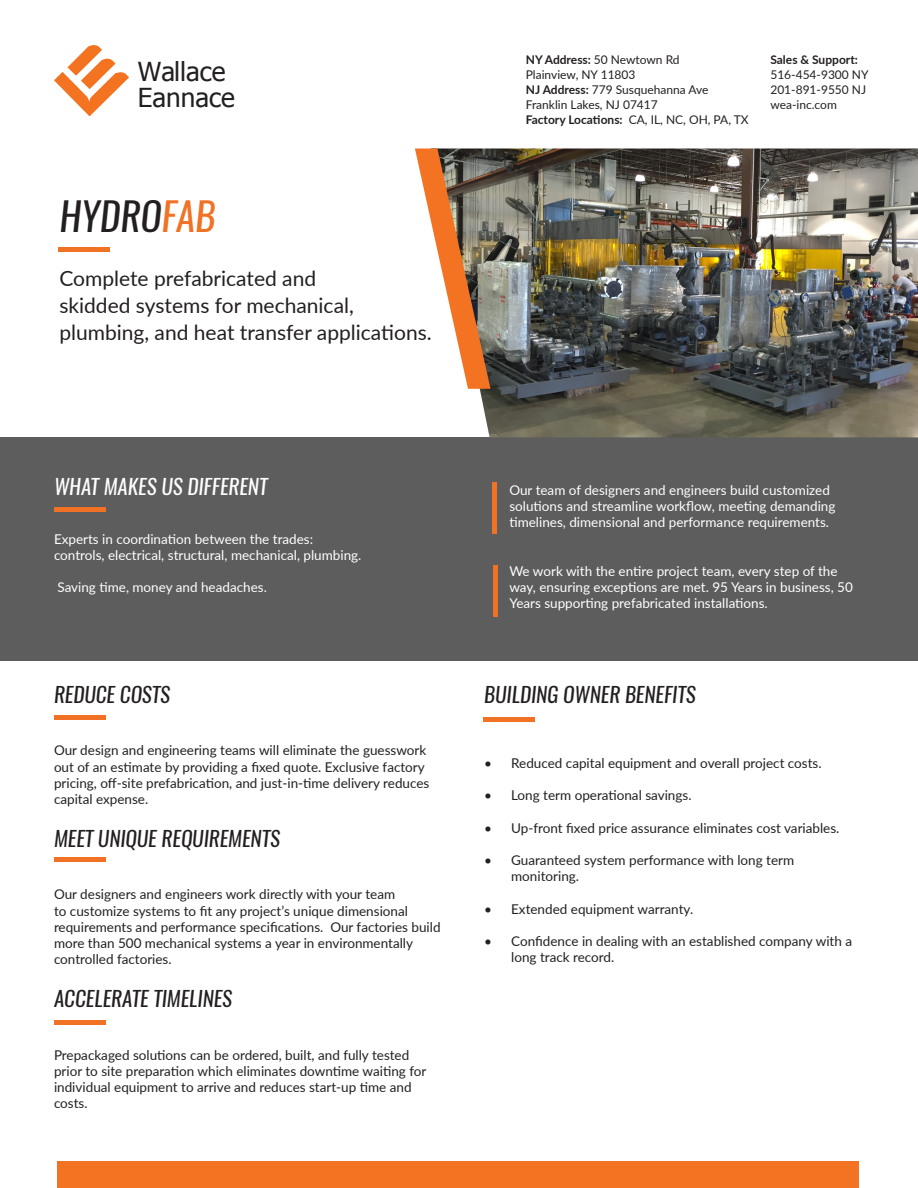
<style>
.page{position:relative;width:918px;height:1188px;background:#fff}
.page>*{position:absolute;margin:0;border:0;box-sizing:border-box;transform-origin:0 0}
.t1{font:italic 39px "Oswald";color:#231f20}
.t2{font:26.1px/26.4px "Tahoma";color:#231f20}
.t3{font:21px/27px "Lato";color:#231f20}
.t4{font:italic 21px "Oswald";color:#231f20}
.t5{font:italic 21px "Oswald";color:#fff}
.t6{font:13.5px/16.2px "Lato";color:#231f20}
.t7{font:13.5px/16.2px "Lato";color:#fff}
.t8{font:12px "Lato";color:#231f20}
.t9{font:700 12px "Lato";color:#231f20}
.s1{color:#f17224}
.s2{font-weight:700}
.s3{font-weight:400}
</style>
<div class="page">
<div style="left:0;top:437px;width:918px;height:224px;background:#5d5d5d"></div>
<svg style="left:54px;top:45px;width:75px;height:70px"></svg>
<img style="left:479px;top:148px;width:439px;height:289px">
<svg style="left:415px;top:148px;width:75px;height:241px"></svg>
<div style="left:492px;top:482px;width:5px;height:51px;background:#f17224"></div>
<hr style="left:493px;top:565px;width:4px;height:51px;background:#f17224">
<div style="left:58px;top:1161px;width:801px;height:27px;background:#f47323"></div>
<div style="left:54px;top:507px;width:51px;height:5px;background:#f17224"></div>
<hr style="left:54px;top:716px;width:51px;height:4px;background:#f17224">
<div style="left:54px;top:857px;width:51px;height:5px;background:#f17224"></div>
<hr style="left:54px;top:1021px;width:51px;height:4px;background:#f17224">
<div style="left:483px;top:717px;width:51px;height:5px;background:#f17224"></div>
<hr style="left:58px;top:248px;width:52px;height:4px;background:#f17224">
<h2 class="t2" style="left:138px;top:57px;width:99px">Wallace<br>Eannace</h2>
<p class="t1" style="left:59px;top:190px;width:158px">HYDRO<span class="s1">FAB</span></p>
<p class="t3" style="left:59px;top:264px;width:374px">Complete prefabricated and<br>skidded systems for mechanical, plumbing, and heat transfer applications.</p>
<p class="t8" style="left:526px;top:51px;width:155px"><span class="s2">NY Address:</span> 50 Newtown Rd</p>
<p class="t8" style="left:526px;top:66px;width:111px">Plainview, NY 11803</p>
<p class="t8" style="left:526px;top:81px;width:184px"><span class="s2">NJ Address:</span> 779 Susquehanna Ave</p>
<p class="t8" style="left:526px;top:96px;width:134px">Franklin Lakes, NJ 07417</p>
<p class="t9" style="left:526px;top:110px;width:224px">Factory Locations: <span class="s3">CA, IL, NC, OH, PA, TX</span></p>
<p class="t9" style="left:770px;top:50px;width:89px">Sales &amp; Support:</p>
<p class="t8" style="left:770px;top:66px;width:100px">516-454-9300 NY</p>
<p class="t8" style="left:770px;top:81px;width:97px">201-891-9550 NJ</p>
<p class="t8" style="left:770px;top:96px;width:68px">wea-inc.com</p>
<p class="t5" style="left:54px;top:472px;width:215px">WHAT MAKES US DIFFERENT</p>
<p class="t7" style="left:54px;top:530px;width:261px">Experts in coordination between the trades:</p>
<p class="t7" style="left:54px;top:546px;width:309px">controls, electrical, structural, mechanical, plumbing.</p>
<p class="t7" style="left:57px;top:579px;width:211px">Saving time, money and headaches.</p>
<p class="t4" style="left:54px;top:680px;width:118px">REDUCE COSTS</p>
<p class="t6" style="left:54px;top:742px;width:377px">Our design and engineering teams will eliminate the guesswork out of an estimate by providing a fixed quote. Exclusive factory pricing, off-site prefabrication, and just-in-time delivery reduces capital expense.</p>
<p class="t4" style="left:54px;top:824px;width:227px">MEET UNIQUE REQUIREMENTS</p>
<p class="t6" style="left:54px;top:886px;width:388px">Our designers and engineers work directly with your team<br>to customize systems to fit any project’s unique dimensional requirements and performance specifications. Our factories build more than 500 mechanical systems a year in environmentally controlled factories.</p>
<p class="t4" style="left:54px;top:984px;width:180px">ACCELERATE TIMELINES</p>
<p class="t6" style="left:54px;top:1046px;width:374px">Prepackaged solutions can be ordered, built, and fully tested prior to site preparation which eliminates downtime waiting for individual equipment to arrive and reduces start-up time and costs.</p>
<p class="t7" style="left:509px;top:481px;width:328px">Our team of designers and engineers build customized solutions and streamline workflow, meeting demanding timelines, dimensional and performance requirements.</p>
<p class="t7" style="left:509px;top:562px;width:345px">We work with the entire project team, every step of the way, ensuring exceptions are met. 95 Years in business, 50<br>Years supporting prefabricated installations.</p>
<p class="t4" style="left:484px;top:680px;width:213px">BUILDING OWNER BENEFITS</p>
<p class="t6" style="left:484px;top:755px;width:339px">• Reduced capital equipment and overall project costs.</p>
<p class="t6" style="left:484px;top:787px;width:209px">• Long term operational savings.</p>
<p class="t6" style="left:484px;top:819px;width:357px">• Up-front fixed price assurance eliminates cost variables.</p>
<p class="t6" style="left:511px;top:852px;width:285px;text-indent:-27px">• Guaranteed system performance with long term monitoring.</p>
<p class="t6" style="left:484px;top:900px;width:211px">• Extended equipment warranty.</p>
<p class="t6" style="left:511px;top:933px;width:342px;text-indent:-27px">• Confidence in dealing with an established company with a long track record.</p>
</div>
